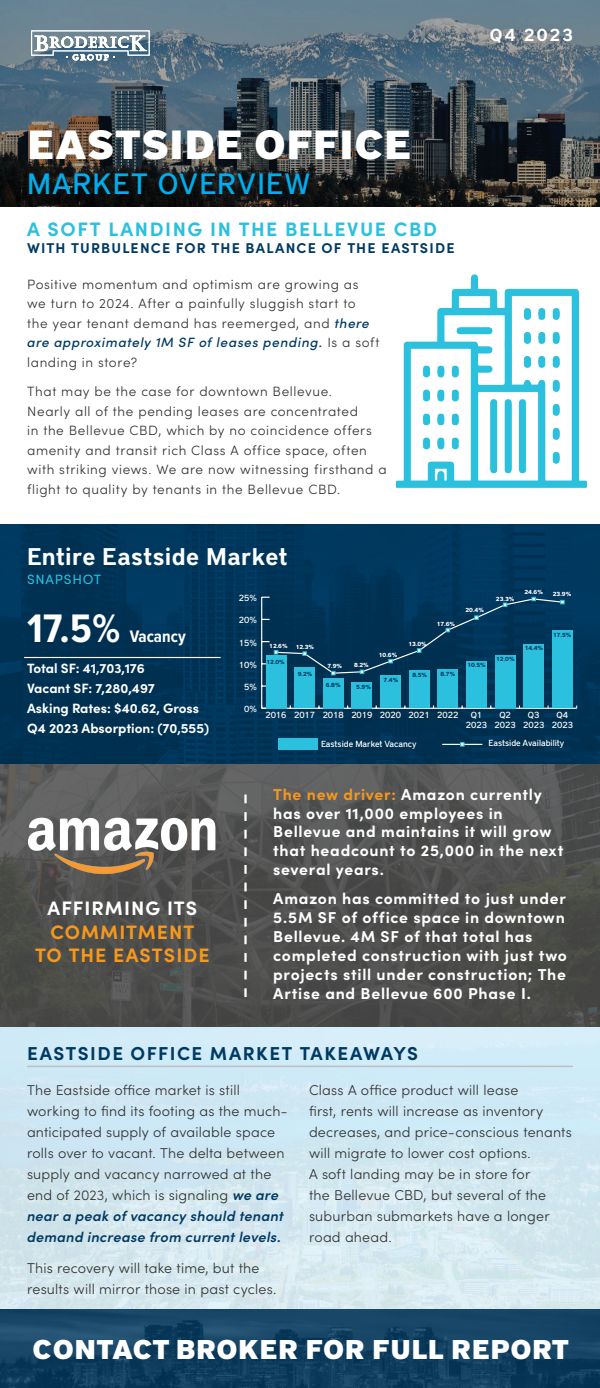
<style>
.page{position:relative;width:600px;height:1388px;background:#fff}
.page>*{position:absolute;margin:0;border:0;box-sizing:border-box;transform-origin:0 0}
.t1{font:700 41.25px "Proxima Nova Cond";color:#fff}
.t2{font:900 40.5px "District Pro";letter-spacing:.015em;color:#fff}
.t3{font:500 29.25px "District Pro";letter-spacing:.04em;color:#00aeef}
.t4{font:900 27px "District Pro";letter-spacing:.02em;color:#fff}
.t5{font:600 24px "District Pro";letter-spacing:.02em;color:#fff}
.t6{font:700 19.5px "Sofia Pro";letter-spacing:.08em;color:#2bc1de}
.t7{font:700 19.5px/23.4px "Sofia Pro";letter-spacing:.055em;color:#f7981d;text-align:center}
.t8{font:700 19.5px "Sofia Pro";letter-spacing:.055em;color:#fff}
.t9{font:700 18.75px "Sofia Pro";letter-spacing:.08em;color:#003a63}
.t10{font:700 17.25px "Proxima Nova Cond";color:#fff}
.t11{font:600 17.25px "District Pro";letter-spacing:.12em;color:#fff}
.t12{font:700 15.75px/18.9px "Sofia Pro";letter-spacing:.045em;color:#fff}
.t13{font:300 14.25px/21px "Sofia Pro";letter-spacing:.015em;color:#313232}
.t14{font:700 14.25px "Sofia Pro";letter-spacing:.08em;color:#003a63}
.t15{font:300 13.5px/19.5px "Sofia Pro";letter-spacing:.045em;color:#313232}
.t16{font:700 13.5px/20.2px "Sofia Pro";color:#fff}
.t17{font:13.5px "Sofia Pro";letter-spacing:.055em;color:#2bc1de}
.t18{font:500 8.77px/10.6px "District Pro";color:#fff;text-align:center}
.t19{font:700 5.85px "District Pro";color:#fff}
.t20{font:700 5.85px "District Pro";color:#003a63}
.s1{font-weight:500;font-style:italic;color:#003a63}
.s2{color:#f7981d}
.s3{font-weight:600;font-style:italic;color:#003a63}
</style>
<div class="page">
<img style="left:0;top:1026px;width:600px;height:283px">
<div style="left:0;top:524px;width:600px;height:241px;background:#003457"></div>
<img style="left:0;top:0;width:600px;height:206px">
<svg style="left:0;top:764px;width:600px;height:262px;background:#50504f"></svg>
<svg style="left:244px;top:794px;width:3px;height:203px"></svg>
<svg style="left:0;top:1309px;width:600px;height:79px;background:#124161"></svg>
<hr style="left:27px;top:1065px;width:546px;height:2px;background:#bfbebe">
<svg style="left:31px;top:31px;width:119px;height:29px"></svg>
<img style="left:29px;top:817px;width:189px;height:69px">
<hr style="left:262px;top:707px;width:315px;height:2px;background:#fff">
<hr style="left:261px;top:597px;width:1px;height:111px;background:#fff">
<svg style="left:261px;top:705px;width:9px;height:4px"></svg>
<svg style="left:262px;top:596px;width:8px;height:2px"></svg>
<svg style="left:275px;top:597px;width:289px;height:148px"></svg>
<div style="left:278px;top:739px;width:39px;height:11px;background:#2bc1de"></div>
<div style="left:266px;top:655px;width:20px;height:53px;background:#2bc1de"></div>
<div style="left:294px;top:667px;width:21px;height:41px;background:#2bc1de"></div>
<div style="left:323px;top:678px;width:21px;height:30px;background:#2bc1de"></div>
<div style="left:352px;top:682px;width:20px;height:26px;background:#2bc1de"></div>
<div style="left:380px;top:675px;width:21px;height:33px;background:#2bc1de"></div>
<div style="left:409px;top:670px;width:21px;height:38px;background:#2bc1de"></div>
<div style="left:438px;top:669px;width:20px;height:39px;background:#2bc1de"></div>
<div style="left:466px;top:661px;width:21px;height:47px;background:#2bc1de"></div>
<div style="left:495px;top:655px;width:20px;height:53px;background:#2bc1de"></div>
<div style="left:523px;top:644px;width:21px;height:64px;background:#2bc1de"></div>
<div style="left:552px;top:630px;width:21px;height:78px;background:#2bc1de"></div>
<svg style="left:460px;top:742px;width:4px;height:4px"></svg>
<svg style="left:274px;top:650px;width:4px;height:4px"></svg>
<svg style="left:303px;top:651px;width:4px;height:4px"></svg>
<svg style="left:331px;top:671px;width:4px;height:4px"></svg>
<svg style="left:360px;top:670px;width:4px;height:4px"></svg>
<svg style="left:389px;top:659px;width:4px;height:4px"></svg>
<svg style="left:417px;top:648px;width:4px;height:4px"></svg>
<svg style="left:446px;top:628px;width:4px;height:4px"></svg>
<svg style="left:474px;top:615px;width:5px;height:4px"></svg>
<svg style="left:503px;top:603px;width:4px;height:4px"></svg>
<svg style="left:532px;top:597px;width:4px;height:4px"></svg>
<svg style="left:560px;top:600px;width:4px;height:4px"></svg>
<hr style="left:24px;top:657px;width:197px;height:1px;background:#fff">
<img style="left:397px;top:274px;width:189px;height:213px">
<h2 class="t2" style="left:27px;top:115px;width:386px">EASTSIDE OFFICE</h2>
<h3 class="t3" style="left:27px;top:164px;width:285px">MARKET OVERVIEW</h3>
<h3 class="t6" style="left:27px;top:214px;width:411px">A SOFT LANDING IN THE BELLEVUE CBD</h3>
<p class="t14" style="left:27px;top:237px;width:429px">WITH TURBULENCE FOR THE BALANCE OF THE EASTSIDE</p>
<p class="t15" style="left:27px;top:273px;width:354px">Positive momentum and optimism are growing as we turn to 2024. After a painfully sluggish start to the year tenant demand has reemerged, and <span class="s1">there are approximately 1M SF of leases pending.</span> Is a soft landing in store?</p>
<p class="t15" style="left:27px;top:381px;width:361px">That may be the case for downtown Bellevue.<br>Nearly all of the pending leases are concentrated<br>in the Bellevue CBD, which by no coincidence offers amenity and transit rich Class A office space, often with striking views. We are now witnessing firsthand a flight to quality by tenants in the Bellevue CBD.</p>
<h3 class="t5" style="left:27px;top:539px;width:262px">Entire Eastside Market</h3>
<p class="t17" style="left:27px;top:569px;width:76px">SNAPSHOT</p>
<p class="t18" style="left:239px;top:592px;width:19px">25%</p>
<p class="t11" style="left:490px;top:23px;width:85px">Q4 2023</p>
<p class="t19" style="left:496px;top:594px;width:20px">23.3%</p>
<p class="t19" style="left:525px;top:587px;width:20px">24.6%</p>
<p class="t19" style="left:553px;top:590px;width:20px">23.9%</p>
<h1 class="t1" style="left:27px;top:597px;width:95px">17.5%</h1>
<p class="t10" style="left:130px;top:623px;width:58px">Vacancy</p>
<p class="t16" style="left:27px;top:656px;width:184px">Total SF: 41,703,176<br>Vacant SF: 7,280,497<br>Asking Rates: $40.62, Gross<br>Q4 2023 Absorption: (70,555)</p>
<h3 class="t8" style="left:48px;top:893px;width:151px">AFFIRMING ITS</h3>
<h3 class="t7" style="left:35px;top:918px;width:176px">COMMITMENT<br>TO THE EASTSIDE</h3>
<p class="t19" style="left:466px;top:606px;width:20px">20.4%</p>
<p class="t18" style="left:239px;top:614px;width:19px">20%</p>
<p class="t19" style="left:437px;top:619px;width:20px">17.6%</p>
<p class="t18" style="left:239px;top:637px;width:19px">15%</p>
<p class="t18" style="left:239px;top:659px;width:19px">10%</p>
<p class="t19" style="left:269px;top:641px;width:20px">12.6%</p>
<p class="t20" style="left:266px;top:657px;width:20px">12.0%</p>
<p class="t19" style="left:296px;top:643px;width:20px">12.3%</p>
<p class="t19" style="left:327px;top:661px;width:16px">7.9%</p>
<p class="t19" style="left:354px;top:660px;width:16px">8.2%</p>
<p class="t19" style="left:379px;top:650px;width:20px">10.6%</p>
<p class="t19" style="left:408px;top:639px;width:20px">13.0%</p>
<p class="t20" style="left:467px;top:661px;width:20px">10.5%</p>
<p class="t20" style="left:496px;top:655px;width:20px">12.0%</p>
<p class="t20" style="left:525px;top:644px;width:20px">14.4%</p>
<p class="t20" style="left:553px;top:631px;width:20px">17.5%</p>
<p class="t18" style="left:244px;top:681px;width:14px">5%</p>
<p class="t20" style="left:298px;top:670px;width:16px">9.2%</p>
<p class="t20" style="left:326px;top:680px;width:16px">6.8%</p>
<p class="t20" style="left:356px;top:682px;width:16px">5.9%</p>
<p class="t20" style="left:384px;top:676px;width:16px">7.4%</p>
<p class="t20" style="left:412px;top:671px;width:16px">8.5%</p>
<p class="t20" style="left:441px;top:669px;width:16px">8.7%</p>
<p class="t18" style="left:244px;top:703px;width:14px">0%</p>
<p class="t18" style="left:265px;top:709px;width:194px">2016 2017 2018 2019 2020 2021 2022</p>
<p class="t18" style="left:466px;top:709px;width:23px">Q1<br>2023</p>
<p class="t18" style="left:495px;top:709px;width:23px">Q2<br>2023</p>
<p class="t18" style="left:523px;top:709px;width:23px">Q3<br>2023</p>
<p class="t18" style="left:552px;top:709px;width:23px">Q4<br>2023</p>
<p class="t18" style="left:321px;top:738px;width:97px">Eastside Market Vacancy</p>
<p class="t18" style="left:489px;top:737px;width:77px">Eastside Availability</p>
<p class="t12" style="left:273px;top:783px;width:292px"><span class="s2">The new driver:</span> Amazon currently has over 11,000 employees in<br>Bellevue and maintains it will grow that headcount to 25,000 in the next several years.</p>
<p class="t12" style="left:273px;top:888px;width:295px">Amazon has committed to just under 5.5M SF of office space in downtown Bellevue. 4M SF of that total has completed construction with just two projects still under construction; The Artise and Bellevue 600 Phase I.</p>
<h3 class="t9" style="left:27px;top:1038px;width:392px">EASTSIDE OFFICE MARKET TAKEAWAYS</h3>
<p class="t13" style="left:27px;top:1078px;width:262px">The Eastside office market is still working to find its footing as the much&shy;anticipated supply of available space rolls over to vacant. The delta between supply and vacancy narrowed at the end of 2023, which is signaling <span class="s3">we are near a peak of vacancy should tenant demand increase from current levels.</span></p>
<p class="t13" style="left:27px;top:1256px;width:251px">This recovery will take time, but the results will mirror those in past cycles.</p>
<p class="t13" style="left:309px;top:1078px;width:264px">Class A office product will lease<br>first, rents will increase as inventory decreases, and price-conscious tenants will migrate to lower cost options.<br>A soft landing may be in store for<br>the Bellevue CBD, but several of the suburban submarkets have a longer road ahead.</p>
<h3 class="t4" style="left:32px;top:1329px;width:538px">CONTACT BROKER FOR FULL REPORT</h3>
</div>
